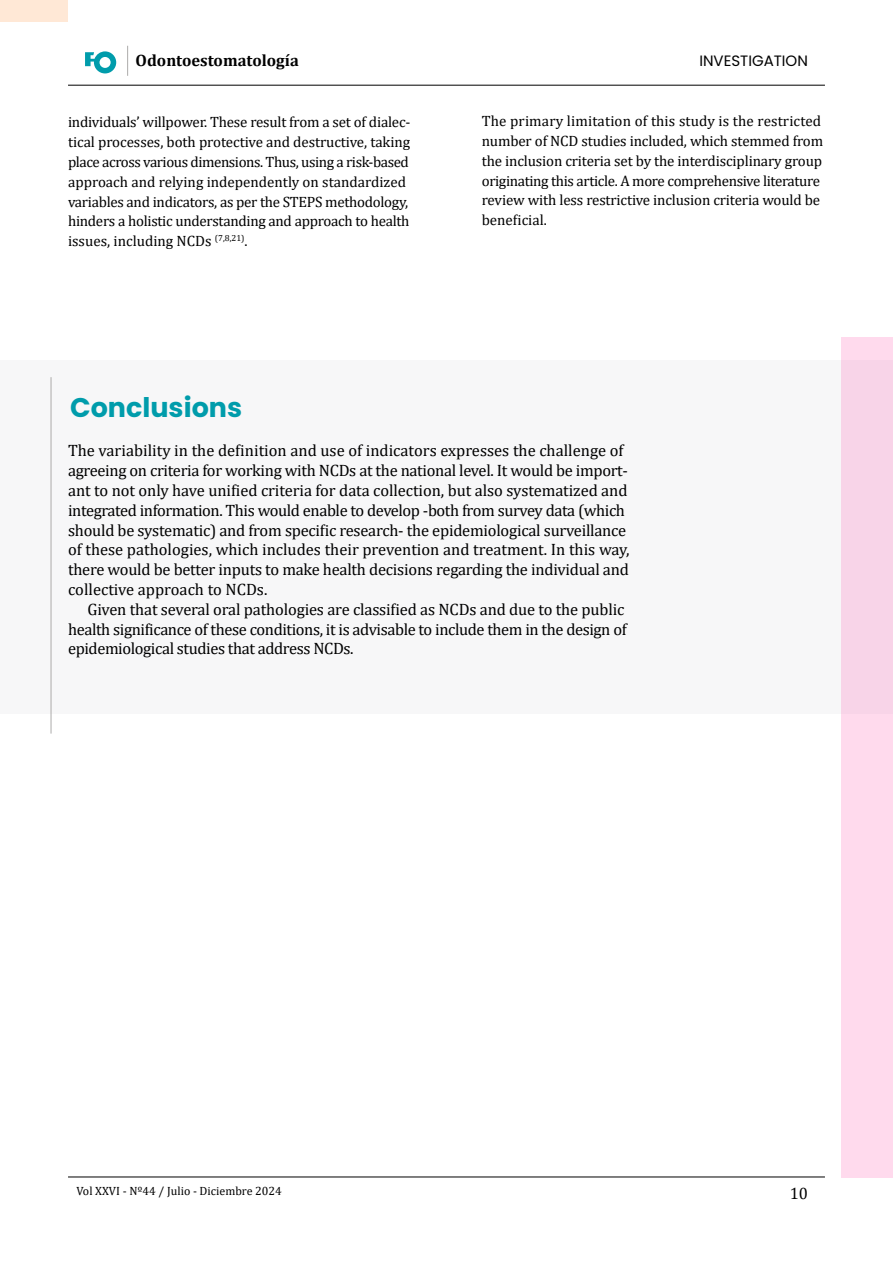
<style>
.page{position:relative;width:893px;height:1263px;background:#fff}
.page>*{position:absolute;margin:0;border:0;box-sizing:border-box;transform-origin:0 0}
.t1{font:700 27px "Poppins";color:#009cab}
.t2{font:16.5px/19.8px "Cambria";letter-spacing:-.015em;color:#000}
.t3{font:700 16.5px "Cambria";color:#000}
.t4{font:15px/19.8px "Cambria";letter-spacing:-.01em;color:#000}
.t5{font:15px "Poppins";color:#000}
.t6{font:12px "Cambria";color:#000}
</style>
<div class="page">
<hr style="left:68px;top:1176px;width:757px;height:1px;background:#000">
<hr style="left:68px;top:85px;width:757px;height:1px;background:#000">
<svg style="left:85px;top:51px;width:31px;height:22px"></svg>
<hr style="left:127px;top:46px;width:1px;height:30px;background:#acabaa">
<div style="left:0;top:360px;width:893px;height:354px;background:#f7f7f8"></div>
<hr style="left:51px;top:377px;width:1px;height:357px;background:#acabaa">
<div style="left:842px;top:338px;width:51px;height:840px;background:#ffdaed"></div>
<div style="left:0;top:0;width:67px;height:21px;background:#ffe8d6"></div>
<p class="t3" style="left:136px;top:49px;width:165px">Odontoestomatología</p>
<p class="t5" style="left:699px;top:52px;width:110px">INVESTIGATION</p>
<p class="t4" style="left:68px;top:112px;width:344px">individuals’ willpower. These result from a set of dialec&shy;tical processes, both protective and destructive, taking place across various dimensions. Thus, using a risk-based approach and relying independently on standardized variables and indicators, as per the STEPS methodology, hinders a holistic understanding and approach to health issues, including NCDs <sup>(7,8,21)</sup>.</p>
<h1 class="t1" style="left:70px;top:392px;width:173px">Conclusions</h1>
<p class="t4" style="left:482px;top:111px;width:343px">The primary limitation of this study is the restricted number of NCD studies included, which stemmed from the inclusion criteria set by the interdisciplinary group originating this article. A more comprehensive literature review with less restrictive inclusion criteria would be beneficial.</p>
<p class="t2" style="left:68px;top:441px;width:563px">The variability in the definition and use of indicators expresses the challenge of agreeing on criteria for working with NCDs at the national level. It would be import&shy;ant to not only have unified criteria for data collection, but also systematized and integrated information. This would enable to develop -both from survey data (which should be systematic) and from specific research- the epidemiological surveillance of these pathologies, which includes their prevention and treatment. In this way, there would be better inputs to make health decisions regarding the individual and collective approach to NCDs.</p>
<p class="t2" style="left:68px;top:599px;width:560px;text-indent:20px">Given that several oral pathologies are classified as NCDs and due to the public health significance of these conditions, it is advisable to include them in the design of epidemiological studies that address NCDs.</p>
<p class="t6" style="left:77px;top:1184px;width:207px">Vol XXVI - Nº44 / Julio - Diciembre 2024</p>
<p class="t2" style="left:790px;top:1184px;width:20px">10</p>
</div>
